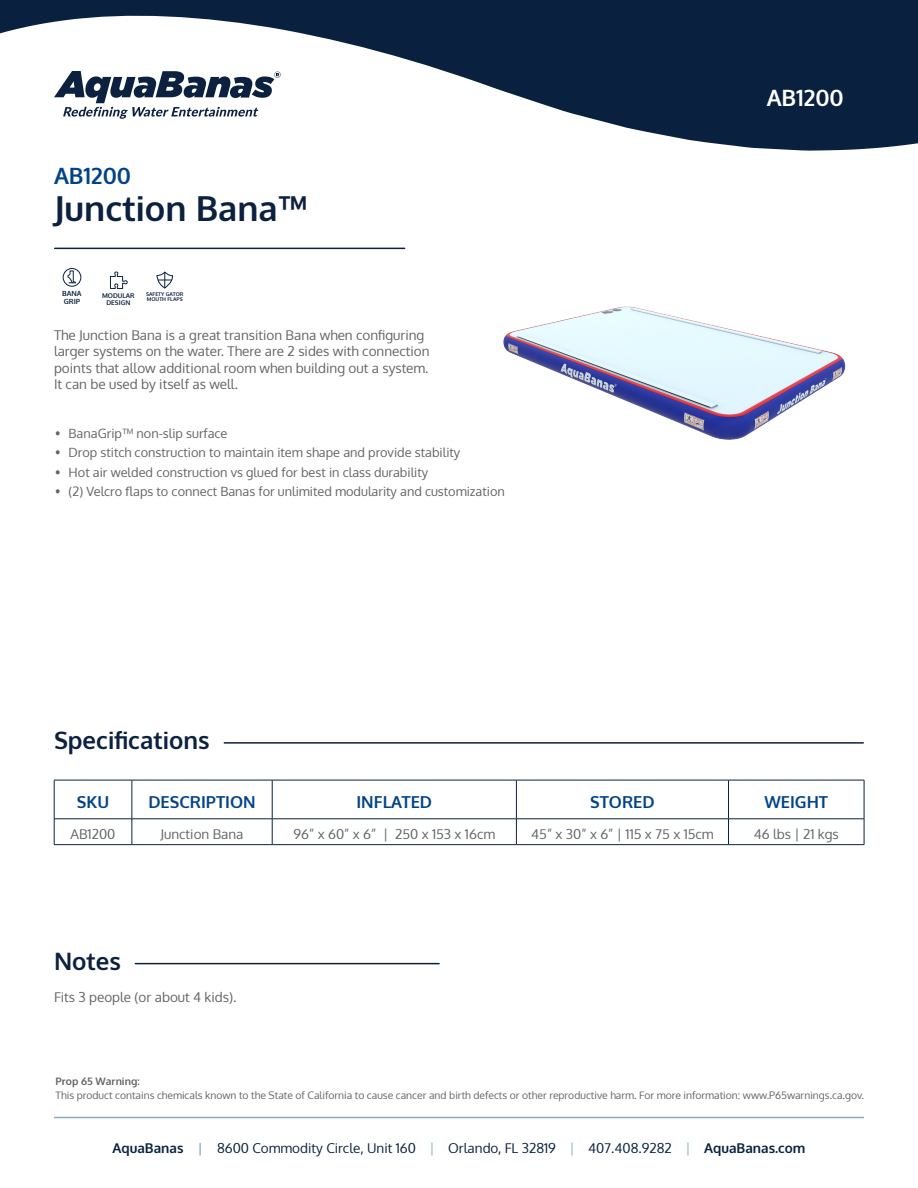
<style>
.page{position:relative;width:918px;height:1188px;background:#fff}
.page>*{position:absolute;margin:0;border:0;box-sizing:border-box;transform-origin:0 0}
.t1{font:700 34.5px "Oxygen";color:#0b213f}
.t2{font:700 24px "Oxygen";color:#0b213f}
.t3{font:700 22.5px "Oxygen";color:#004389}
.t4{font:700 22.5px "Oxygen";color:#fff}
.t5{font:700 16.5px "Oxygen";color:#004389}
.t6{font:13.5px/16.5px "Oxygen";color:#636366}
.t7{font:13.5px "Oxygen";color:#09213f}
.t8{font:12.75px "Oxygen";color:#636366}
.t9{font:10.35px "Oxygen";color:#636366}
.t10{font:700 10.35px "Oxygen";color:#636366}
.t11{font:700 7.05px/7.4px "Oxygen";color:#0b213f}
.t12{font:700 6.6px/6.8px "Oxygen";color:#0b213f;text-align:center}
.t13{font:700 5.25px/5.4px "Oxygen";color:#0b213f}
.s1{font-weight:700}
.s2{font-weight:700;color:#87aebc}
.s3{color:#87aebc}
</style>
<div class="page">
<hr style="left:54px;top:1117px;width:810px;height:1px;background:#87aebc">
<svg style="left:156px;top:271px;width:17px;height:18px"></svg>
<svg style="left:0;top:0;width:918px;height:151px;fill:#09213f"></svg>
<img style="left:503px;top:306px;width:343px;height:134px">
<hr style="left:55px;top:248px;width:350px;height:1px;background:#0b213f">
<hr style="left:224px;top:742px;width:639px;height:2px;background:#0b213f">
<hr style="left:135px;top:963px;width:304px;height:1px;background:#0b213f">
<div style="left:63px;top:268px;width:18px;height:19px;border:1px solid #0b213f;border-radius:50%"></div>
<svg style="left:67px;top:270px;width:9px;height:16px"></svg>
<svg style="left:110px;top:271px;width:18px;height:18px"></svg>
<hr style="left:54px;top:780px;width:78px;height:1px;background:#0b213f">
<hr style="left:54px;top:780px;width:1px;height:39px;background:#0b213f">
<hr style="left:132px;top:780px;width:140px;height:1px;background:#0b213f">
<hr style="left:132px;top:780px;width:1px;height:39px;background:#0b213f">
<hr style="left:272px;top:780px;width:244px;height:1px;background:#0b213f">
<hr style="left:272px;top:780px;width:1px;height:39px;background:#0b213f">
<hr style="left:516px;top:780px;width:213px;height:1px;background:#0b213f">
<hr style="left:516px;top:780px;width:1px;height:39px;background:#0b213f">
<hr style="left:729px;top:780px;width:135px;height:1px;background:#0b213f">
<hr style="left:728px;top:780px;width:1px;height:39px;background:#0b213f">
<hr style="left:864px;top:780px;width:1px;height:39px;background:#0b213f">
<hr style="left:54px;top:819px;width:78px;height:1px;background:#0b213f">
<svg style="left:54px;top:819px;width:1px;height:25px"></svg>
<hr style="left:132px;top:819px;width:140px;height:1px;background:#0b213f">
<svg style="left:132px;top:819px;width:1px;height:25px"></svg>
<hr style="left:272px;top:819px;width:244px;height:1px;background:#0b213f">
<svg style="left:272px;top:819px;width:1px;height:25px"></svg>
<hr style="left:516px;top:819px;width:213px;height:1px;background:#0b213f">
<svg style="left:516px;top:819px;width:1px;height:25px"></svg>
<hr style="left:729px;top:819px;width:135px;height:1px;background:#0b213f">
<svg style="left:728px;top:820px;width:1px;height:24px"></svg>
<svg style="left:864px;top:819px;width:1px;height:25px"></svg>
<hr style="left:54px;top:844px;width:78px;height:1px;background:#0b213f">
<hr style="left:132px;top:844px;width:140px;height:1px;background:#0b213f">
<hr style="left:272px;top:844px;width:244px;height:1px;background:#0b213f">
<hr style="left:516px;top:844px;width:213px;height:1px;background:#0b213f">
<hr style="left:729px;top:844px;width:135px;height:1px;background:#0b213f">
<p class="t3" style="left:54px;top:162px;width:79px">AB1200</p>
<p class="t1" style="left:54px;top:187px;width:256px">Junction Bana™</p>
<p class="t11" style="left:62px;top:290px;width:21px">BANA<br>GRIP</p>
<p class="t12" style="left:102px;top:292px;width:34px">MODULAR<br>DESIGN</p>
<p class="t13" style="left:146px;top:291px;width:39px">SAFETY GATOR<br>MOUTH FLAPS</p>
<p class="t6" style="left:54px;top:327px;width:377px">The Junction Bana is a great transition Bana when configuring larger systems on the water. There are 2 sides with connection points that allow additional room when building out a system.</p>
<p class="t6" style="left:54px;top:376px;width:185px">It can be used by itself as well.</p>
<p class="t8" style="left:55px;top:424px;width:174px">• BanaGrip™ non-slip surface</p>
<p class="t8" style="left:55px;top:444px;width:407px">• Drop stitch construction to maintain item shape and provide stability</p>
<p class="t8" style="left:55px;top:463px;width:375px">• Hot air welded construction vs glued for best in class durability</p>
<p class="t8" style="left:55px;top:483px;width:451px">• (2) Velcro flaps to connect Banas for unlimited modularity and customization</p>
<p class="t2" style="left:54px;top:725px;width:157px">Specifications</p>
<p class="t4" style="left:767px;top:84px;width:79px">AB1200</p>
<p class="t5" style="left:77px;top:792px;width:34px">SKU</p>
<p class="t5" style="left:148px;top:792px;width:109px">DESCRIPTION</p>
<p class="t5" style="left:356px;top:792px;width:77px">INFLATED</p>
<p class="t5" style="left:590px;top:792px;width:66px">STORED</p>
<p class="t5" style="left:764px;top:792px;width:65px">WEIGHT</p>
<p class="t6" style="left:71px;top:826px;width:46px">AB1200</p>
<p class="t6" style="left:161px;top:826px;width:84px">Junction Bana</p>
<p class="t6" style="left:294px;top:826px;width:203px">96” x 60” x 6” | 250 x 153 x 16cm</p>
<p class="t6" style="left:531px;top:826px;width:184px">45” x 30” x 6” | 115 x 75 x 15cm</p>
<p class="t6" style="left:754px;top:826px;width:86px">46 lbs | 21 kgs</p>
<p class="t2" style="left:54px;top:946px;width:68px">Notes</p>
<p class="t6" style="left:54px;top:989px;width:184px">Fits 3 people (or about 4 kids).</p>
<p class="t10" style="left:56px;top:1074px;width:86px">Prop 65 Warning:</p>
<p class="t9" style="left:56px;top:1089px;width:810px">This product contains chemicals known to the State of California to cause cancer and birth defects or other reproductive harm. For more information: www.P65warnings.ca.gov.</p>
<p class="t7" style="left:112px;top:1139px;width:695px"><span class="s1">AquaBanas</span> <span class="s2">|</span> 8600 Commodity Circle, Unit 160 <span class="s3">|</span> Orlando, FL 32819 <span class="s3">|</span> 407.408.9282 <span class="s3">|</span> <span class="s1">AquaBanas.com</span></p>
</div>
